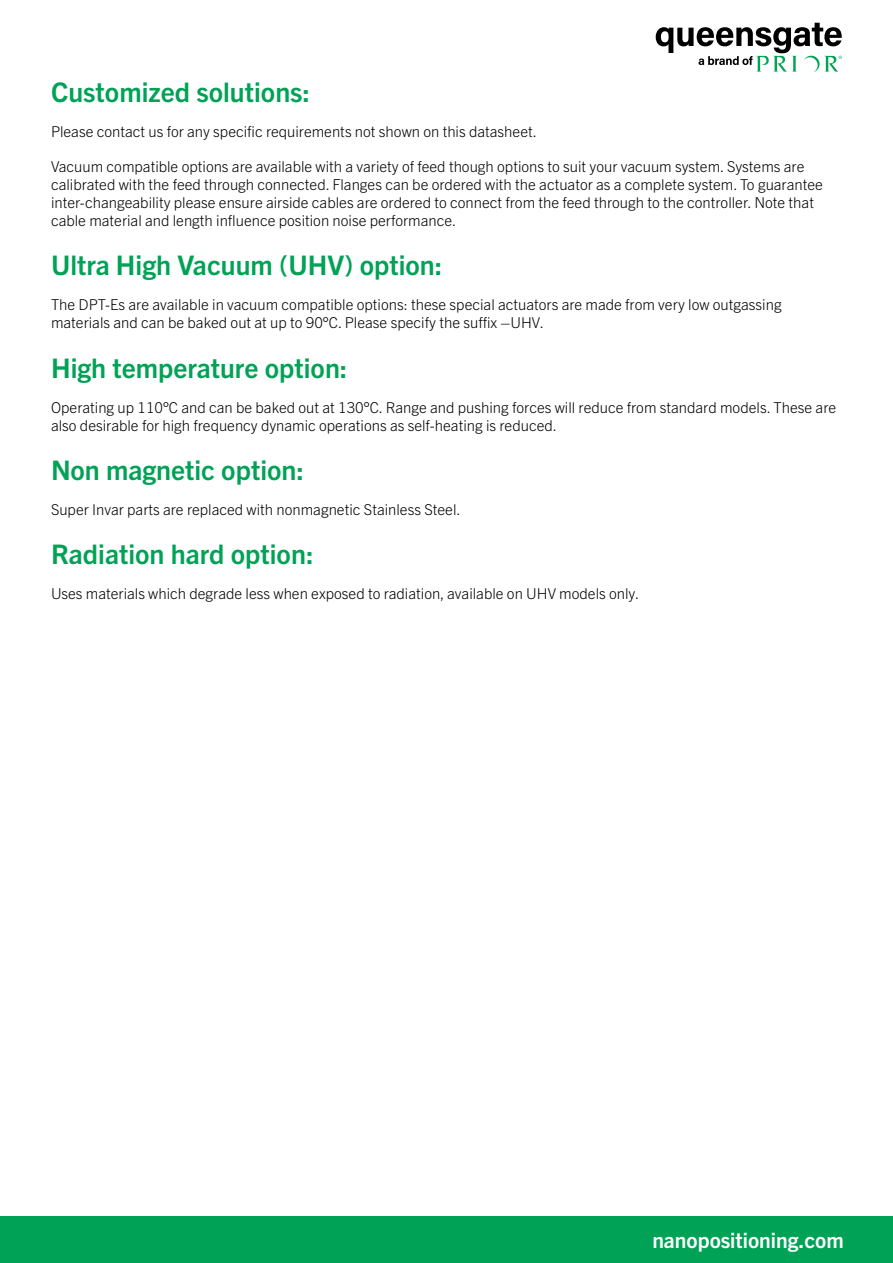
<style>
.page{position:relative;width:893px;height:1263px;background:#fff}
.page>*{position:absolute;margin:0;border:0;box-sizing:border-box;transform-origin:0 0}
.t1{font:700 27px "Trade Gothic Next LT Pro";color:#00a256}
.t2{font:700 21px "Trade Gothic Next LT Pro";color:#fff}
.t3{font:300 15px/18px "Trade Gothic Next LT Pro";color:#000}
</style>
<div class="page">
<div style="left:0;top:1216px;width:893px;height:47px;background:#00a256"></div>
<svg style="left:656px;top:23px;width:186px;height:49px"></svg>
<h1 class="t1" style="left:51px;top:73px;width:261px">Customized solutions:</h1>
<p class="t3" style="left:51px;top:121px;width:487px">Please contact us for any specific requirements not shown on this datasheet.</p>
<p class="t3" style="left:51px;top:156px;width:773px">Vacuum compatible options are available with a variety of feed though options to suit your vacuum system. Systems are calibrated with the feed through connected. Flanges can be ordered with the actuator as a complete system. To guarantee inter-changeability please ensure airside cables are ordered to connect from the feed through to the controller. Note that cable material and length influence position noise performance.</p>
<h1 class="t1" style="left:51px;top:246px;width:393px">Ultra High Vacuum (UHV) option:</h1>
<p class="t3" style="left:51px;top:295px;width:732px">The DPT-Es are available in vacuum compatible options: these special actuators are made from very low outgassing materials and can be baked out at up to 90°C. Please specify the suffix –UHV.</p>
<h1 class="t1" style="left:51px;top:349px;width:298px">High temperature option:</h1>
<p class="t3" style="left:51px;top:397px;width:787px">Operating up 110°C and can be baked out at 130°C. Range and pushing forces will reduce from standard models. These are also desirable for high frequency dynamic operations as self-heating is reduced.</p>
<h1 class="t1" style="left:51px;top:451px;width:255px">Non magnetic option:</h1>
<p class="t3" style="left:51px;top:499px;width:411px">Super Invar parts are replaced with nonmagnetic Stainless Steel.</p>
<h1 class="t1" style="left:51px;top:536px;width:264px">Radiation hard option:</h1>
<p class="t3" style="left:51px;top:584px;width:590px">Uses materials which degrade less when exposed to radiation, available on UHV models only.</p>
<h2 class="t2" style="left:652px;top:1226px;width:193px">nanopositioning.com</h2>
</div>
